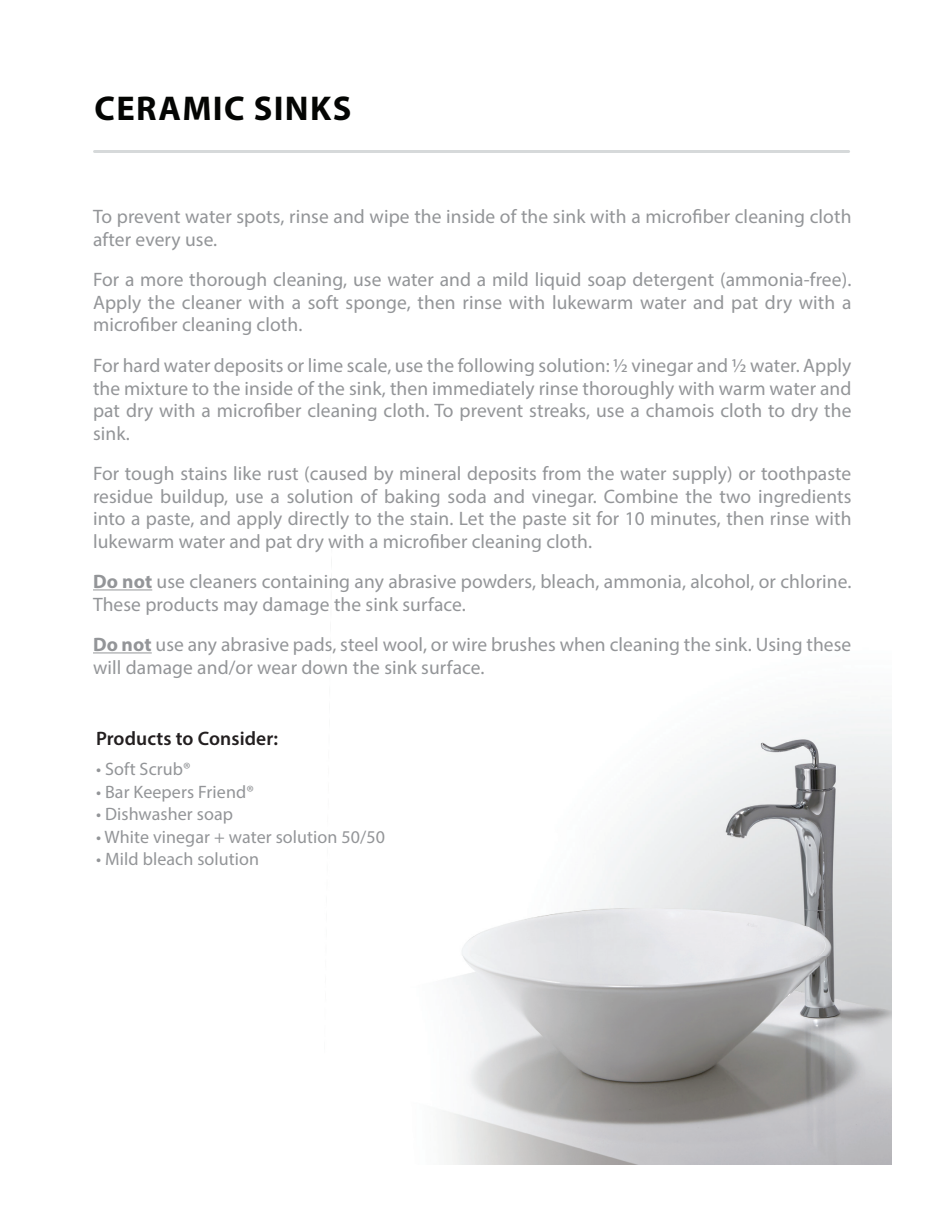
<style>
.page{position:relative;width:945px;height:1215px;background:#fff}
.page>*{position:absolute;margin:0;border:0;box-sizing:border-box;transform-origin:0 0}
.t1{font:700 34.5px "Myriad Pro";letter-spacing:.04em;color:#040503}
.t2{font:19.5px/22.5px "Myriad Pro";letter-spacing:.005em;color:#939598}
.t3{font:600 19.5px "Myriad Pro";letter-spacing:.005em;color:#231f20}
.t4{font:18px "Myriad Pro";letter-spacing:.005em;color:#939598}
.s1{font-weight:700}
</style>
<div class="page">
<img style="left:331px;top:561px;width:561px;height:603px">
<hr style="left:95px;top:150px;width:754px;height:3px;background:#d6d9da">
<hr style="left:93px;top:589px;width:59px;height:1px;background:#939598">
<hr style="left:93px;top:652px;width:59px;height:1px;background:#939598">
<h1 class="t1" style="left:94px;top:86px;width:258px">CERAMIC SINKS</h1>
<p class="t2" style="left:93px;top:205px;width:760px">To prevent water spots, rinse and wipe the inside of the sink with a microfiber cleaning cloth after every use.</p>
<p class="t2" style="left:93px;top:268px;width:760px;text-align:justify">For a more thorough cleaning, use water and a mild liquid soap detergent (ammonia-free).<br>Apply the cleaner with a soft sponge, then rinse with lukewarm water and pat dry with a microfiber cleaning cloth.</p>
<p class="t2" style="left:93px;top:354px;width:760px;text-align:justify">For hard water deposits or lime scale, use the following solution: ½ vinegar and ½ water. Apply the mixture to the inside of the sink, then immediately rinse thoroughly with warm water and pat dry with a microfiber cleaning cloth. To prevent streaks, use a chamois cloth to dry the sink.</p>
<p class="t2" style="left:93px;top:462px;width:760px;text-align:justify">For tough stains like rust (caused by mineral deposits from the water supply) or toothpaste residue buildup, use a solution of baking soda and vinegar. Combine the two ingredients into a paste, and apply directly to the stain. Let the paste sit for 10 minutes, then rinse with lukewarm water and pat dry with a microfiber cleaning cloth.</p>
<p class="t2" style="left:93px;top:570px;width:760px"><span class="s1">Do not</span> use cleaners containing any abrasive powders, bleach, ammonia, alcohol, or chlorine.<br>These products may damage the sink surface.</p>
<p class="t2" style="left:93px;top:633px;width:760px"><span class="s1">Do not</span> use any abrasive pads, steel wool, or wire brushes when cleaning the sink. Using these will damage and/or wear down the sink surface.</p>
<p class="t3" style="left:96px;top:726px;width:183px">Products to Consider:</p>
<p class="t4" style="left:96px;top:758px;width:96px">• Soft Scrub®</p>
<p class="t4" style="left:96px;top:781px;width:159px">• Bar Keepers Friend®</p>
<p class="t4" style="left:96px;top:803px;width:139px">• Dishwasher soap</p>
<p class="t4" style="left:96px;top:826px;width:290px">• White vinegar + water solution 50/50</p>
<p class="t4" style="left:96px;top:848px;width:165px">• Mild bleach solution</p>
</div>
